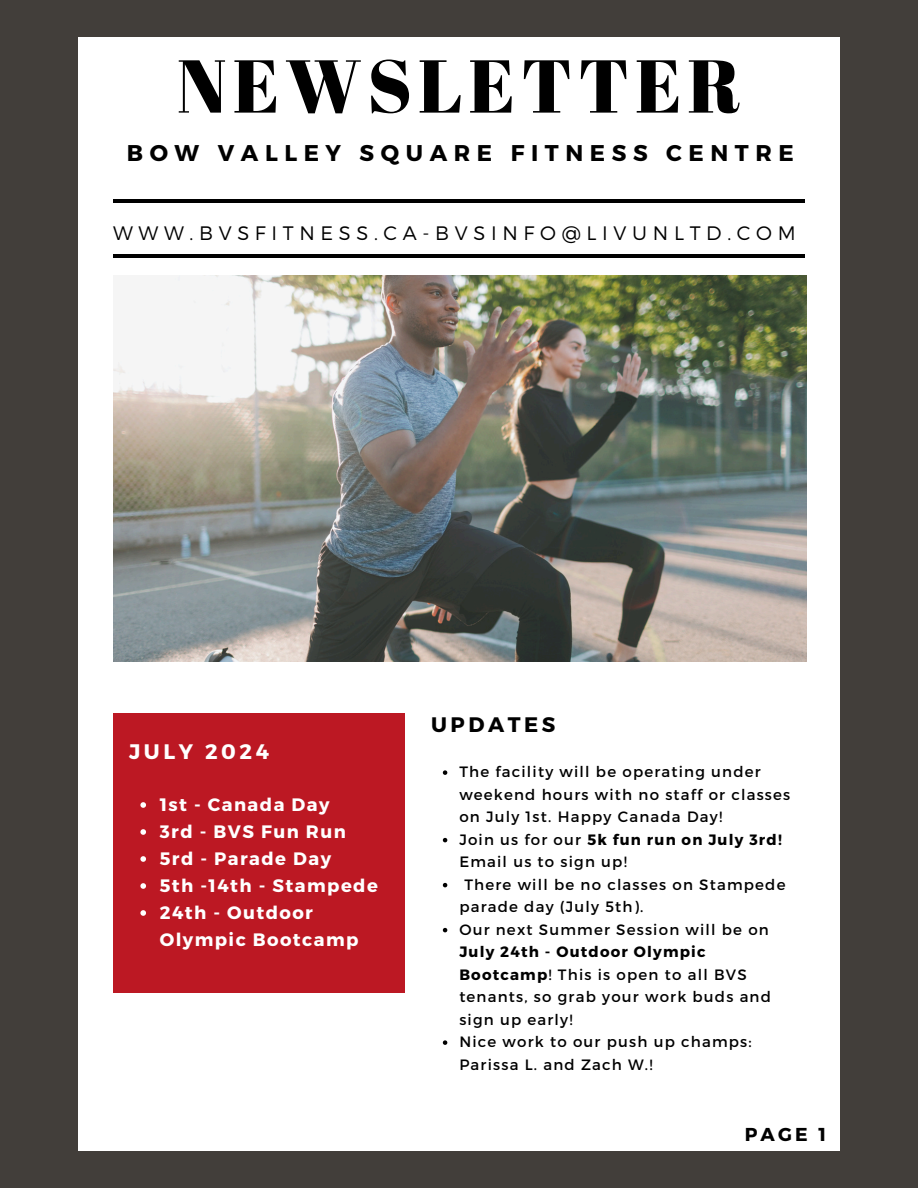
<style>
.page{position:relative;width:918px;height:1188px;background:#423e3a}
.page>*{position:absolute;margin:0;border:0;box-sizing:border-box;transform-origin:0 0}
.t1{font:74.7px "Abril Fatface";letter-spacing:.08em;color:#000}
.t2{font:700 22.8px "Montserrat";letter-spacing:.29em;color:#000}
.t3{font:700 21px "Montserrat";letter-spacing:.17em;color:#fff}
.t4{font:700 21px "Montserrat";letter-spacing:.17em;color:#000}
.t5{font:300 19.5px "Montserrat";letter-spacing:.29em;color:#000}
.t6{font:700 18.75px "Montserrat";color:#000}
.t7{font:700 18px/27px "Montserrat";letter-spacing:.08em;color:#fff}
.t8{font:15px/22.5px "Montserrat";letter-spacing:.08em;color:#000}
.s1{font-weight:700}
</style>
<div class="page">
<div style="left:78px;top:37px;width:762px;height:1114px;background:#fff"></div>
<hr style="left:113px;top:199px;width:692px;height:4px;background:#000">
<hr style="left:114px;top:254px;width:691px;height:4px;background:#000">
<img style="left:113px;top:276px;width:693px;height:385px">
<div style="left:113px;top:713px;width:292px;height:280px;background:#bc1823"></div>
<svg style="left:140px;top:802px;width:6px;height:6px"></svg>
<svg style="left:140px;top:829px;width:6px;height:6px"></svg>
<svg style="left:140px;top:856px;width:6px;height:6px"></svg>
<svg style="left:140px;top:883px;width:6px;height:6px"></svg>
<svg style="left:140px;top:910px;width:6px;height:6px"></svg>
<svg style="left:443px;top:770px;width:4px;height:5px"></svg>
<svg style="left:443px;top:838px;width:4px;height:4px"></svg>
<svg style="left:443px;top:883px;width:4px;height:4px"></svg>
<svg style="left:443px;top:928px;width:4px;height:4px"></svg>
<svg style="left:443px;top:1040px;width:4px;height:5px"></svg>
<p class="t1" style="left:177px;top:34px;width:566px">NEWSLETTER</p>
<h2 class="t2" style="left:127px;top:138px;width:669px">BOW VALLEY SQUARE FITNESS CENTRE</h2>
<h1 class="t5" style="left:113px;top:220px;width:684px">WWW.BVSFITNESS.CA-BVSINFO@LIVUNLTD.COM</h1>
<h4 class="t3" style="left:129px;top:738px;width:141px">JULY 2024</h4>
<p class="t7" style="left:160px;top:790px;width:171px">1st - Canada Day</p>
<p class="t7" style="left:160px;top:817px;width:188px">3rd - BVS Fun Run</p>
<h2 class="t7" style="left:160px;top:844px;width:173px">5rd - Parade Day</h2>
<p class="t7" style="left:160px;top:871px;width:220px">5th -14th - Stampede</p>
<p class="t7" style="left:160px;top:898px;width:200px">24th - Outdoor<br>Olympic Bootcamp</p>
<p class="t4" style="left:431px;top:711px;width:126px">UPDATES</p>
<p class="t8" style="left:459px;top:760px;width:332px">The facility will be operating under weekend hours with no staff or classes on July 1st. Happy Canada Day!</p>
<p class="t8" style="left:459px;top:827px;width:324px">Join us for our <span class="s1">5k fun run on July 3rd!<br></span>Email us to sign up!</p>
<h2 class="t8" style="left:459px;top:872px;width:328px;text-indent:5px">There will be no classes on Stampede parade day (July 5th).</h2>
<p class="t8" style="left:459px;top:917px;width:313px">Our next Summer Session will be on<br><span class="s1">July 24th - Outdoor Olympic<br>Bootcamp</span>! This is open to all BVS tenants, so grab your work buds and sign up early!</p>
<p class="t8" style="left:459px;top:1030px;width:294px">Nice work to our push up champs:<br>Parissa L. and Zach W.!</p>
<p class="t6" style="left:745px;top:1122px;width:83px">PAGE 1</p>
</div>
